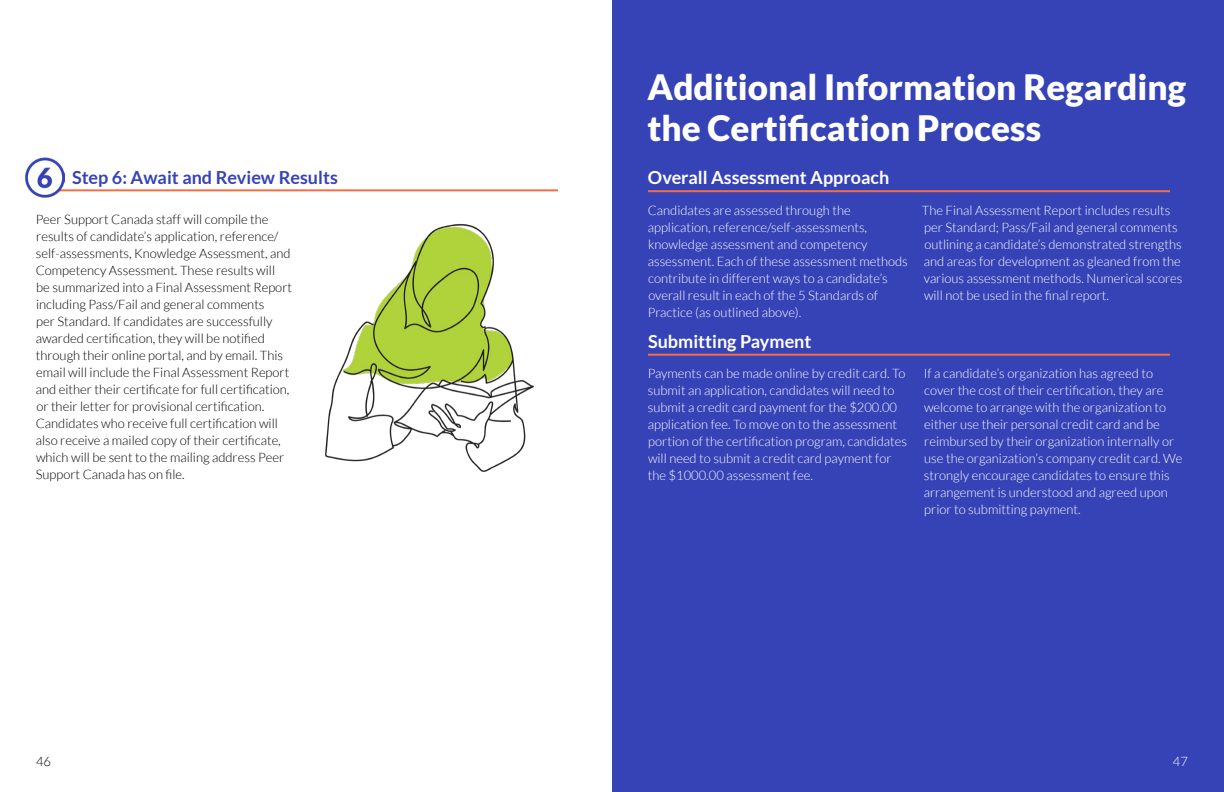
<style>
.page{position:relative;width:1224px;height:792px;background:#fff}
.page>*{position:absolute;margin:0;border:0;box-sizing:border-box;transform-origin:0 0}
.Heading_2_Span_Columns{font:900 35px/41px "Lato";color:#fff}
.Heading_3_Span_Columns{font:700 18px "Lato";color:#fff}
.H3_Indent{font:700 18px "Lato";color:#3643b7}
.Body{font:300 13px/17px "Lato";color:#fff}
.Body-2{font:300 13px/17px "Lato";color:#000}
</style>
<div class="page">
<hr style="left:36px;top:189px;width:522px;height:2px;background:#f36e46">
<img style="left:25px;top:157px;width:40px;height:41px">
<div style="left:612px;top:0;width:612px;height:792px;background:#3643b7"></div>
<img style="left:325px;top:223px;width:209px;height:249px">
<hr style="left:648px;top:190px;width:522px;height:2px;background:#f36e46">
<hr style="left:648px;top:354px;width:522px;height:2px;background:#f36e46">
<h3 class="H3_Indent" style="left:72px;top:167px;width:267px">Step 6: Await and Review Results</h3>
<p class="Body-2" style="left:36px;top:210px;width:258px">Peer Support Canada staff will compile the results of candidate’s application, reference/ self-assessments, Knowledge Assessment, and Competency Assessment. These results will<br>be summarized into a Final Assessment Report including Pass/Fail and general comments<br>per Standard. If candidates are successfully awarded certification, they will be notified through their online portal, and by email. This email will include the Final Assessment Report and either their certificate for full certification, or their letter for provisional certification.<br>Candidates who receive full certification will also receive a mailed copy of their certificate, which will be sent to the mailing address Peer Support Canada has on file.</p>
<h2 class="Heading_2_Span_Columns" style="left:647px;top:66px;width:540px">Additional Information Regarding the Certification Process</h2>
<h3 class="Heading_3_Span_Columns" style="left:648px;top:168px;width:243px">Overall Assessment Approach</h3>
<p class="Body" style="left:648px;top:202px;width:262px">Candidates are assessed through the application, reference/self-assessments, knowledge assessment and competency assessment. Each of these assessment methods contribute in different ways to a candidate’s overall result in each of the 5 Standards of Practice (as outlined above).</p>
<p class="Body" style="left:922px;top:202px;width:262px">The Final Assessment Report includes results per Standard; Pass/Fail and general comments outlining a candidate’s demonstrated strengths and areas for development as gleaned from the various assessment methods. Numerical scores will not be used in the final report.</p>
<h3 class="Heading_3_Span_Columns" style="left:648px;top:331px;width:165px">Submitting Payment</h3>
<p class="Body" style="left:648px;top:365px;width:261px">Payments can be made online by credit card. To submit an application, candidates will need to submit a credit card payment for the $200.00 application fee. To move on to the assessment portion of the certification program, candidates will need to submit a credit card payment for the $1000.00 assessment fee.</p>
<p class="Body" style="left:924px;top:365px;width:260px">If a candidate’s organization has agreed to cover the cost of their certification, they are welcome to arrange with the organization to either use their personal credit card and be reimbursed by their organization internally or use the organization’s company credit card. We strongly encourage candidates to ensure this arrangement is understood and agreed upon prior to submitting payment.</p>
<p class="Body-2" style="left:36px;top:753px;width:17px">46</p>
<p class="Body" style="left:1173px;top:753px;width:17px">47</p>
</div>
